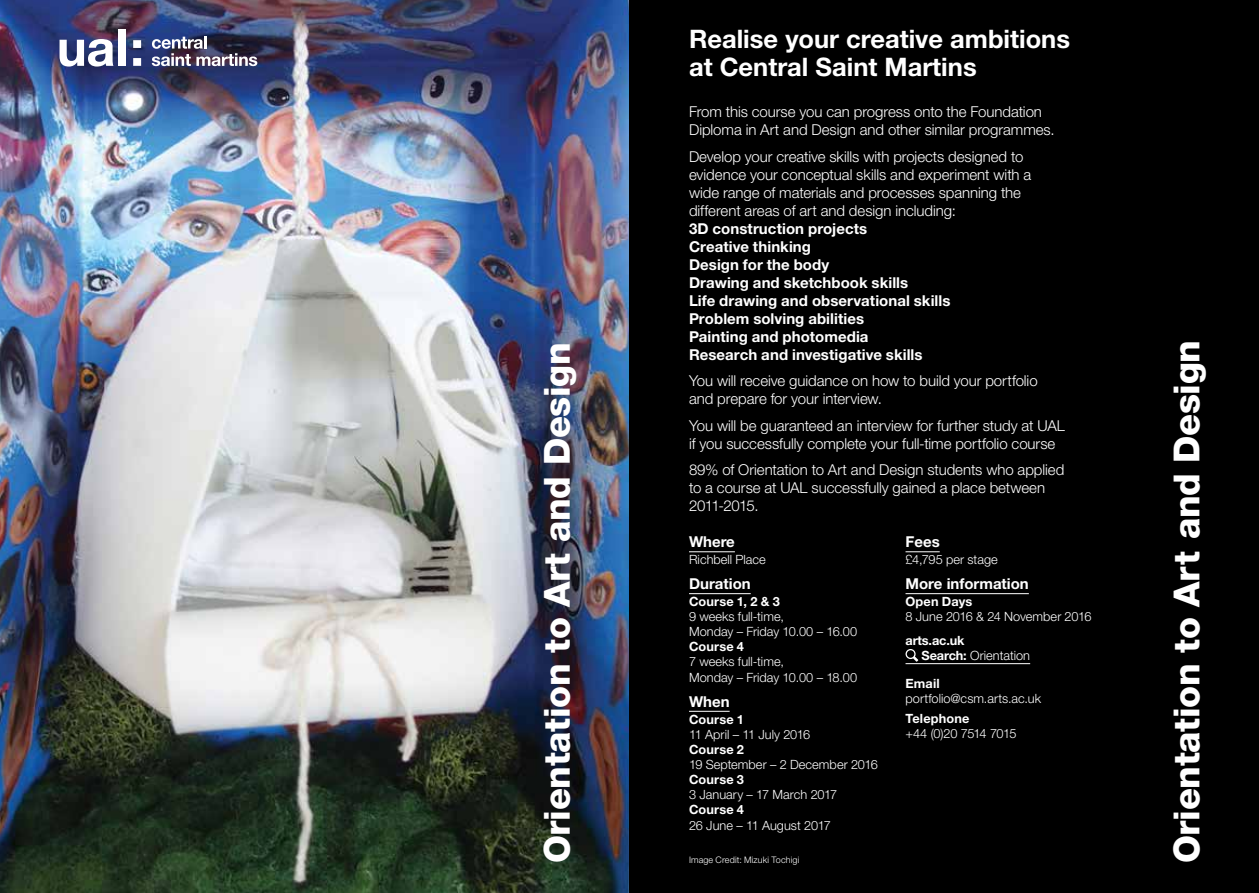
<style>
.page{position:relative;width:1259px;height:893px;background:#fff}
.page>*{position:absolute;margin:0;border:0;box-sizing:border-box;transform-origin:0 0}
.t1{font:800 36px "Helvetica Neue LT Std";letter-spacing:-.01em;color:#fff}
.t2{font:700 25.5px/28.5px "Helvetica Neue LT Std";color:#fff}
.t3{font:300 15px/18px "Helvetica Neue LT Std";letter-spacing:-.005em;color:#fff}
.t4{font:700 15px/18px "Helvetica Neue LT Std";letter-spacing:.005em;color:#fff}
.t5{font:300 12.75px/15px "Helvetica Neue LT Std";color:#fff}
.t6{font:700 12.75px/15px "Helvetica Neue LT Std";letter-spacing:.01em;color:#fff}
.t7{font:300 12.75px "Helvetica Neue LT Std";letter-spacing:-.04em;color:#fff}
.t8{font:300 9px "Helvetica Neue LT Std";letter-spacing:.015em;color:#fff}
.s1{font-weight:300}
</style>
<div class="page">
<img style="left:0;top:0;width:629px;height:893px">
<div style="left:629px;top:0;width:630px;height:893px;background:#000"></div>
<hr style="left:689px;top:551px;width:46px;height:1px;background:#fff">
<hr style="left:689px;top:593px;width:61px;height:1px;background:#fff">
<hr style="left:689px;top:711px;width:40px;height:1px;background:#fff">
<hr style="left:905px;top:551px;width:34px;height:1px;background:#fff">
<hr style="left:905px;top:593px;width:124px;height:1px;background:#fff">
<hr style="left:905px;top:663px;width:125px;height:1px;background:#fff">
<svg style="left:905px;top:649px;width:13px;height:13px"></svg>
<svg style="left:60px;top:39px;width:53px;height:28px"></svg>
<div style="left:118px;top:30px;width:7px;height:36px;background:#fff"></div>
<svg style="left:133px;top:40px;width:8px;height:26px"></svg>
<svg style="left:152px;top:36px;width:105px;height:30px"></svg>
<h1 class="t1" style="left:536px;top:863px;width:522px;rotate:-90deg">Orientation to Art and Design</h1>
<h2 class="t2" style="left:689px;top:24px;width:382px">Realise your creative ambitions at Central Saint Martins</h2>
<p class="t3" style="left:689px;top:102px;width:367px">From this course you can progress onto the Foundation<br>Diploma in Art and Design and other similar programmes.</p>
<p class="t3" style="left:689px;top:147px;width:344px">Develop your creative skills with projects designed to evidence your conceptual skills and experiment with a wide range of materials and processes spanning the different areas of art and design including:</p>
<p class="t4" style="left:689px;top:219px;width:263px">3D construction projects<br>Creative thinking<br>Design for the body<br>Drawing and sketchbook skills<br>Life drawing and observational skills<br>Problem solving abilities<br>Painting and photomedia<br>Research and investigative skills</p>
<p class="t3" style="left:689px;top:371px;width:350px">You will receive guidance on how to build your portfolio and prepare for your interview.</p>
<p class="t3" style="left:689px;top:416px;width:377px">You will be guaranteed an interview for further study at UAL if you successfully complete your full-time portfolio course</p>
<p class="t3" style="left:689px;top:460px;width:377px">89% of Orientation to Art and Design students who applied to a course at UAL successfully gained a place between<br>2011-2015.</p>
<p class="t4" style="left:689px;top:532px;width:47px">Where</p>
<p class="t5" style="left:689px;top:552px;width:78px">Richbell Place</p>
<p class="t4" style="left:689px;top:574px;width:63px">Duration</p>
<p class="t6" style="left:689px;top:594px;width:92px">Course 1, 2 &amp; 3</p>
<p class="t5" style="left:689px;top:609px;width:170px">9 weeks full-time,<br>Monday – Friday 10.00 – 16.00</p>
<p class="t6" style="left:689px;top:639px;width:56px">Course 4</p>
<p class="t5" style="left:689px;top:653px;width:170px;line-height:15.8px">7 weeks full-time,<br>Monday – Friday 10.00 – 18.00</p>
<p class="t4" style="left:689px;top:692px;width:42px">When</p>
<p class="t6" style="left:689px;top:711px;width:56px">Course 1</p>
<p class="t5" style="left:689px;top:726px;width:123px">11 April – 11 July 2016</p>
<p class="t6" style="left:689px;top:741px;width:56px">Course 2</p>
<p class="t5" style="left:689px;top:756px;width:190px">19 September – 2 December 2016</p>
<p class="t6" style="left:689px;top:771px;width:56px">Course 3</p>
<p class="t5" style="left:689px;top:786px;width:150px">3 January – 17 March 2017</p>
<p class="t6" style="left:689px;top:801px;width:56px">Course 4</p>
<p class="t5" style="left:689px;top:817px;width:143px">26 June – 11 August 2017</p>
<p class="t4" style="left:905px;top:532px;width:36px">Fees</p>
<p class="t5" style="left:905px;top:552px;width:94px">£4,795 per stage</p>
<p class="t4" style="left:905px;top:574px;width:125px">More information</p>
<p class="t6" style="left:905px;top:594px;width:68px">Open Days</p>
<p class="t5" style="left:905px;top:609px;width:188px">8 June 2016 &amp; 24 November 2016</p>
<p class="t6" style="left:921px;top:633px;width:110px;text-indent:-16px">arts.ac.uk<br>Search: <span class="s1">Orientation</span></p>
<p class="t6" style="left:905px;top:676px;width:36px">Email</p>
<p class="t5" style="left:905px;top:691px;width:137px">portfolio@csm.arts.ac.uk</p>
<p class="t6" style="left:905px;top:710px;width:65px">Telephone</p>
<p class="t7" style="left:905px;top:725px;width:113px">+44 (0)20 7514 7015</p>
<p class="t8" style="left:689px;top:854px;width:112px">Image Credit: Mizuki Tochigi</p>
<h1 class="t1" style="left:1165px;top:863px;width:525px;rotate:-90deg">Orientation to Art and Design</h1>
</div>
